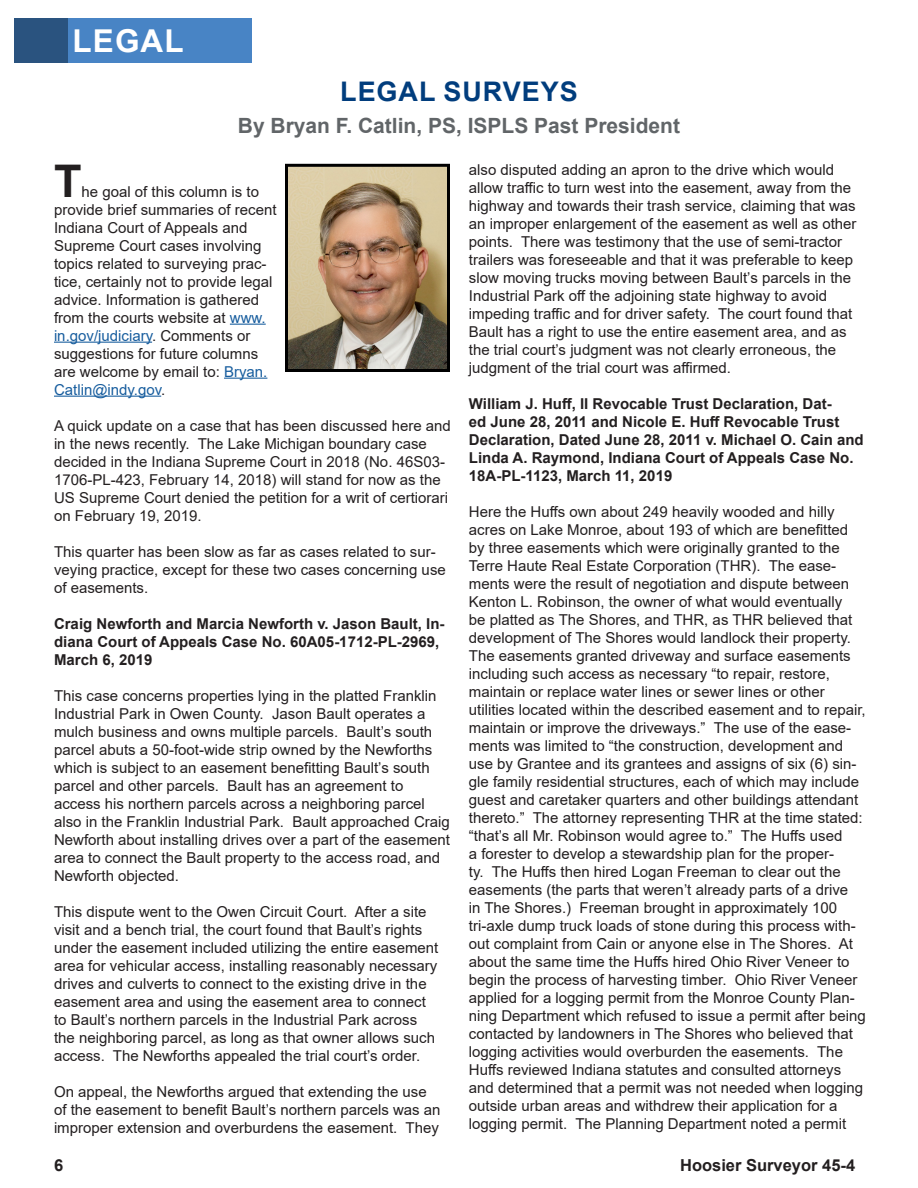
<style>
.page{position:relative;width:918px;height:1188px;background:#fff}
.page>*{position:absolute;margin:0;border:0;box-sizing:border-box;transform-origin:0 0}
.Body{font:700 45px "Arial";color:#231f20}
.Body-White{font:700 31.5px "Arial";letter-spacing:.035em;color:#fff}
.Body-Subhead{font:700 27px "Arial";letter-spacing:.035em;color:#013d7d}
.Body-Subhead-2{font:700 21px "Arial";color:#616568}
.t1{font:700 16.5px "Arial";color:#231f20}
.Body-2{font:15px/18px "Arial";color:#231f20}
.Body-3{font:700 15px/18px "Arial";color:#231f20}
.s1{color:#175d9e}
</style>
<div class="page">
<div style="left:14px;top:18px;width:238px;height:45px;background:#4884c5"></div>
<div style="left:14px;top:18px;width:54px;height:45px;background:#2a537f"></div>
<hr style="left:230px;top:324px;width:36px;height:1px;background:#175d9e">
<hr style="left:54px;top:342px;width:98px;height:1px;background:#175d9e">
<hr style="left:224px;top:378px;width:43px;height:1px;background:#175d9e">
<hr style="left:54px;top:396px;width:107px;height:1px;background:#175d9e">
<img style="left:289px;top:168px;width:157px;height:200px">
<div style="left:285px;top:164px;width:165px;height:208px;border:3px solid #000"></div>
<p class="Body-White" style="left:73px;top:19px;width:113px">LEGAL</p>
<p class="Body-Subhead" style="left:340px;top:73px;width:239px">LEGAL SURVEYS</p>
<p class="Body-Subhead-2" style="left:238px;top:111px;width:444px">By Bryan F. Catlin, PS, ISPLS Past President</p>
<p class="Body" style="left:54px;top:149px;width:29px">T</p>
<p class="Body-2" style="left:54px;top:182px;width:224px;text-indent:27px">he goal of this column is to provide brief summaries of recent<br>Indiana Court of Appeals and<br>Supreme Court cases involving topics related to surveying prac&shy;tice, certainly not to provide legal advice. Information is gathered from the courts website at <span class="s1">www. in.gov/judiciary</span>. Comments or suggestions for future columns are welcome by email to: <span class="s1">Bryan.<br>Catlin@indy.gov</span>.</p>
<p class="Body-2" style="left:54px;top:416px;width:398px">A quick update on a case that has been discussed here and in the news recently. The Lake Michigan boundary case decided in the Indiana Supreme Court in 2018 (No. 46S03- 1706-PL-423, February 14, 2018) will stand for now as the US Supreme Court denied the petition for a writ of certiorari on February 19, 2019.</p>
<p class="Body-2" style="left:54px;top:542px;width:393px">This quarter has been slow as far as cases related to sur&shy;veying practice, except for these two cases concerning use of easements.</p>
<p class="Body-3" style="left:54px;top:614px;width:392px">Craig Newforth and Marcia Newforth v. Jason Bault, In&shy;diana Court of Appeals Case No. 60A05-1712-PL-2969,<br>March 6, 2019</p>
<p class="Body-2" style="left:54px;top:686px;width:398px">This case concerns properties lying in the platted Franklin Industrial Park in Owen County. Jason Bault operates a mulch business and owns multiple parcels. Bault’s south parcel abuts a 50-foot-wide strip owned by the Newforths which is subject to an easement benefitting Bault’s south parcel and other parcels. Bault has an agreement to access his northern parcels across a neighboring parcel also in the Franklin Industrial Park. Bault approached Craig Newforth about installing drives over a part of the easement area to connect the Bault property to the access road, and Newforth objected.</p>
<p class="Body-2" style="left:54px;top:902px;width:386px">This dispute went to the Owen Circuit Court. After a site visit and a bench trial, the court found that Bault’s rights under the easement included utilizing the entire easement area for vehicular access, installing reasonably necessary drives and culverts to connect to the existing drive in the easement area and using the easement area to connect to Bault’s northern parcels in the Industrial Park across the neighboring parcel, as long as that owner allows such access. The Newforths appealed the trial court’s order.</p>
<p class="Body-2" style="left:54px;top:1082px;width:388px">On appeal, the Newforths argued that extending the use of the easement to benefit Bault’s northern parcels was an improper extension and overburdens the easement. They</p>
<p class="Body-2" style="left:469px;top:160px;width:389px">also disputed adding an apron to the drive which would allow traffic to turn west into the easement, away from the highway and towards their trash service, claiming that was an improper enlargement of the easement as well as other points. There was testimony that the use of semi-tractor trailers was foreseeable and that it was preferable to keep slow moving trucks moving between Bault’s parcels in the Industrial Park off the adjoining state highway to avoid impeding traffic and for driver safety. The court found that Bault has a right to use the entire easement area, and as the trial court’s judgment was not clearly erroneous, the judgment of the trial court was affirmed.</p>
<p class="Body-3" style="left:469px;top:395px;width:396px">William J. Huff, II Revocable Trust Declaration, Dat-<br>ed June 28, 2011 and Nicole E. Huff Revocable Trust Declaration, Dated June 28, 2011 v. Michael O. Cain and Linda A. Raymond, Indiana Court of Appeals Case No.<br>18A-PL-1123, March 11, 2019</p>
<p class="Body-2" style="left:469px;top:502px;width:398px">Here the Huffs own about 249 heavily wooded and hilly acres on Lake Monroe, about 193 of which are benefitted by three easements which were originally granted to the Terre Haute Real Estate Corporation (THR). The ease&shy;ments were the result of negotiation and dispute between Kenton L. Robinson, the owner of what would eventually<br>be platted as The Shores, and THR, as THR believed that development of The Shores would landlock their property.<br>The easements granted driveway and surface easements including such access as necessary “to repair, restore, maintain or replace water lines or sewer lines or other utilities located within the described easement and to repair, maintain or improve the driveways.” The use of the ease&shy;ments was limited to “the construction, development and use by Grantee and its grantees and assigns of six (6) sin&shy;gle family residential structures, each of which may include guest and caretaker quarters and other buildings attendant thereto.” The attorney representing THR at the time stated: “that’s all Mr. Robinson would agree to.” The Huffs used<br>a forester to develop a stewardship plan for the proper-<br>ty. The Huffs then hired Logan Freeman to clear out the easements (the parts that weren’t already parts of a drive<br>in The Shores.) Freeman brought in approximately 100 tri-axle dump truck loads of stone during this process with&shy;out complaint from Cain or anyone else in The Shores. At about the same time the Huffs hired Ohio River Veneer to begin the process of harvesting timber. Ohio River Veneer applied for a logging permit from the Monroe County Plan&shy;ning Department which refused to issue a permit after being contacted by landowners in The Shores who believed that logging activities would overburden the easements. The Huffs reviewed Indiana statutes and consulted attorneys and determined that a permit was not needed when logging outside urban areas and withdrew their application for a logging permit. The Planning Department noted a permit</p>
<p class="t1" style="left:54px;top:1154px;width:11px">6</p>
<p class="t1" style="left:680px;top:1154px;width:177px">Hoosier Surveyor 45-4</p>
</div>
